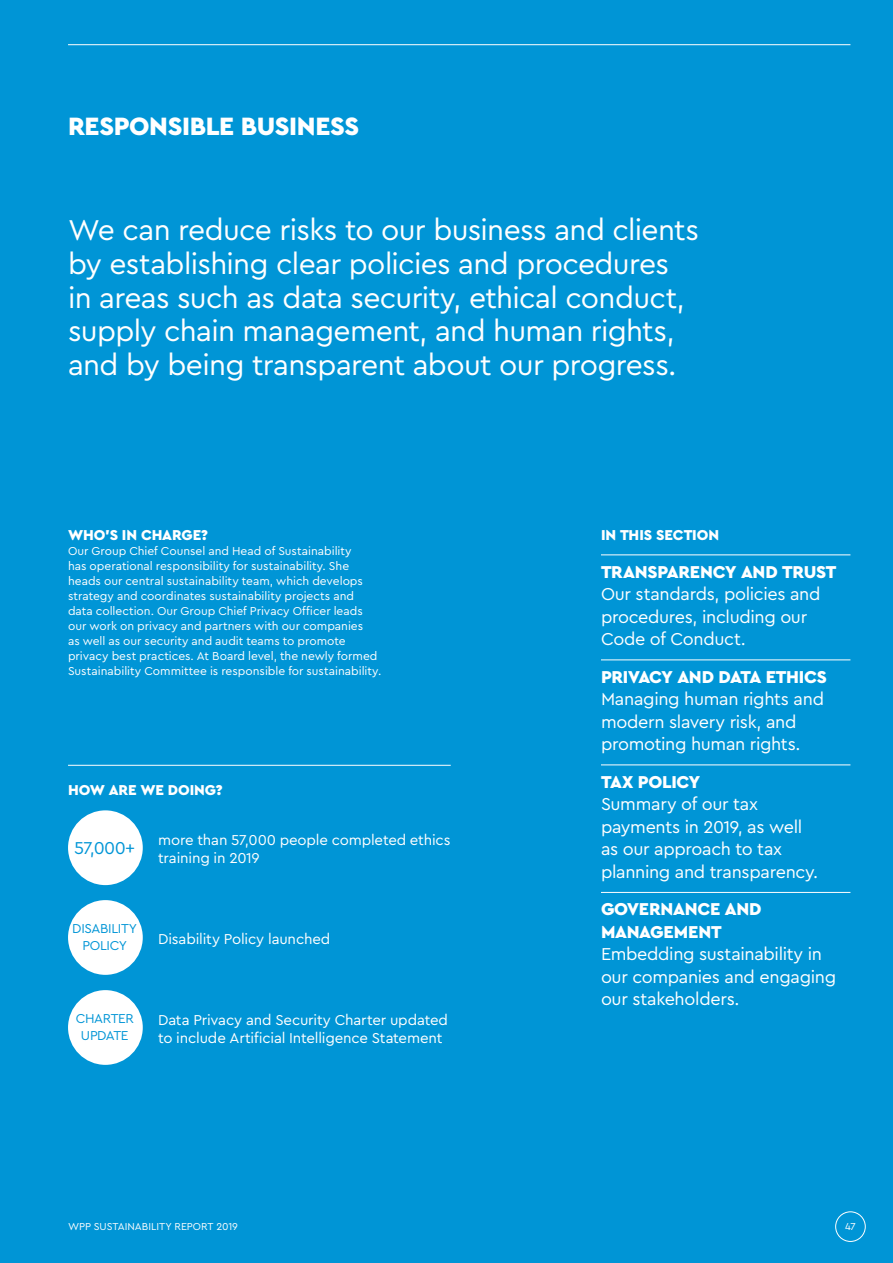
<style>
.page{position:relative;width:893px;height:1263px;background:#0095d6}
.page>*{position:absolute;margin:0;border:0;box-sizing:border-box;transform-origin:0 0}
._04_Stand_First_20pt{font:30px/33.8px "WPP";letter-spacing:-.02em;color:#fff}
._03_Page_Heading_3{font:900 26.25px "WPP";letter-spacing:-.015em;color:#fff}
._16_Divider_Page_Bod{font:18px/22.5px "WPP";letter-spacing:-.02em;color:#fff}
._16_Divider_Page_Sec{font:900 18px/22.5px "WPP";letter-spacing:-.015em;color:#fff}
._10_Stat_Bubble{font:18px "WPP";color:#0095d6}
._10_Stat_3_text{font:15px/18px "WPP";letter-spacing:-.01em;color:#fff}
._16_Divider_Page_Hea{font:900 15px "WPP";letter-spacing:-.005em;color:#fff}
._10_Stat_Bubble-2{font:13.5px/16.5px "WPP";letter-spacing:-.025em;color:#0095d6;text-align:center}
._06_Body_Copy{font:12px/15px "WPP";color:#fff}
.t1{font:10.5px "WPP";letter-spacing:-.005em;color:#fff}
</style>
<div class="page">
<hr style="left:68px;top:765px;width:383px;height:1px;background:#fff">
<hr style="left:601px;top:555px;width:249px;height:1px;background:#fff">
<hr style="left:601px;top:660px;width:249px;height:1px;background:#fff">
<hr style="left:601px;top:765px;width:249px;height:1px;background:#fff">
<hr style="left:601px;top:892px;width:249px;height:1px;background:#fff">
<div style="left:68px;top:810px;width:75px;height:75px;background:#fff;border-radius:50%"></div>
<div style="left:68px;top:900px;width:75px;height:75px;background:#fff;border-radius:50%"></div>
<div style="left:68px;top:990px;width:75px;height:75px;background:#fff;border-radius:50%"></div>
<div style="left:835px;top:1211px;width:30px;height:30px;border:1px solid #fff;border-radius:50%"></div>
<hr style="left:68px;top:44px;width:782px;height:1px;background:#fff">
<p class="_03_Page_Heading_3" style="left:68px;top:109px;width:293px">RESPONSIBLE BUSINESS</p>
<p class="_04_Stand_First_20pt" style="left:68px;top:212px;width:633px">We can reduce risks to our business and clients by establishing clear policies and procedures in areas such as data security, ethical conduct, supply chain management, and human rights, and by being transparent about our progress.</p>
<p class="_16_Divider_Page_Hea" style="left:68px;top:525px;width:142px">WHO’S IN CHARGE?</p>
<p class="_06_Body_Copy" style="left:68px;top:543px;width:315px">Our Group Chief Counsel and Head of Sustainability<br>has operational responsibility for sustainability. She heads our central sustainability team, which develops strategy and coordinates sustainability projects and data collection. Our Group Chief Privacy Officer leads our work on privacy and partners with our companies<br>as well as our security and audit teams to promote privacy best practices. At Board level, the newly formed Sustainability Committee is responsible for sustainability.</p>
<p class="_16_Divider_Page_Hea" style="left:68px;top:780px;width:156px">HOW ARE WE DOING?</p>
<p class="_10_Stat_Bubble" style="left:74px;top:835px;width:63px">57,000+</p>
<p class="_10_Stat_3_text" style="left:158px;top:830px;width:294px">more than 57,000 people completed ethics training in 2019</p>
<p class="_10_Stat_Bubble-2" style="left:72px;top:920px;width:66px">DISABILITY<br>POLICY</p>
<p class="_10_Stat_3_text" style="left:158px;top:929px;width:174px">Disability Policy launched</p>
<p class="_10_Stat_Bubble-2" style="left:76px;top:1010px;width:59px">CHARTER<br>UPDATE</p>
<p class="_10_Stat_3_text" style="left:158px;top:1010px;width:291px">Data Privacy and Security Charter updated to include Artificial Intelligence Statement</p>
<p class="_16_Divider_Page_Hea" style="left:601px;top:525px;width:120px">IN THIS SECTION</p>
<p class="_16_Divider_Page_Sec" style="left:601px;top:560px;width:237px">TRANSPARENCY AND TRUST</p>
<p class="_16_Divider_Page_Bod" style="left:601px;top:582px;width:221px">Our standards, policies and procedures, including our<br>Code of Conduct.</p>
<p class="_16_Divider_Page_Sec" style="left:601px;top:665px;width:227px">PRIVACY AND DATA ETHICS</p>
<p class="_16_Divider_Page_Bod" style="left:601px;top:687px;width:225px">Managing human rights and modern slavery risk, and promoting human rights.</p>
<p class="_16_Divider_Page_Sec" style="left:601px;top:770px;width:101px">TAX POLICY</p>
<p class="_16_Divider_Page_Bod" style="left:601px;top:792px;width:219px">Summary of our tax payments in 2019, as well as our approach to tax planning and transparency.</p>
<p class="_16_Divider_Page_Sec" style="left:601px;top:897px;width:162px">GOVERNANCE AND<br>MANAGEMENT</p>
<p class="_16_Divider_Page_Bod" style="left:601px;top:942px;width:237px">Embedding sustainability in our companies and engaging our stakeholders.</p>
<p class="t1" style="left:68px;top:1220px;width:172px">WPP SUSTAINABILITY REPORT 2019</p>
<p class="t1" style="left:845px;top:1220px;width:12px">47</p>
</div>
